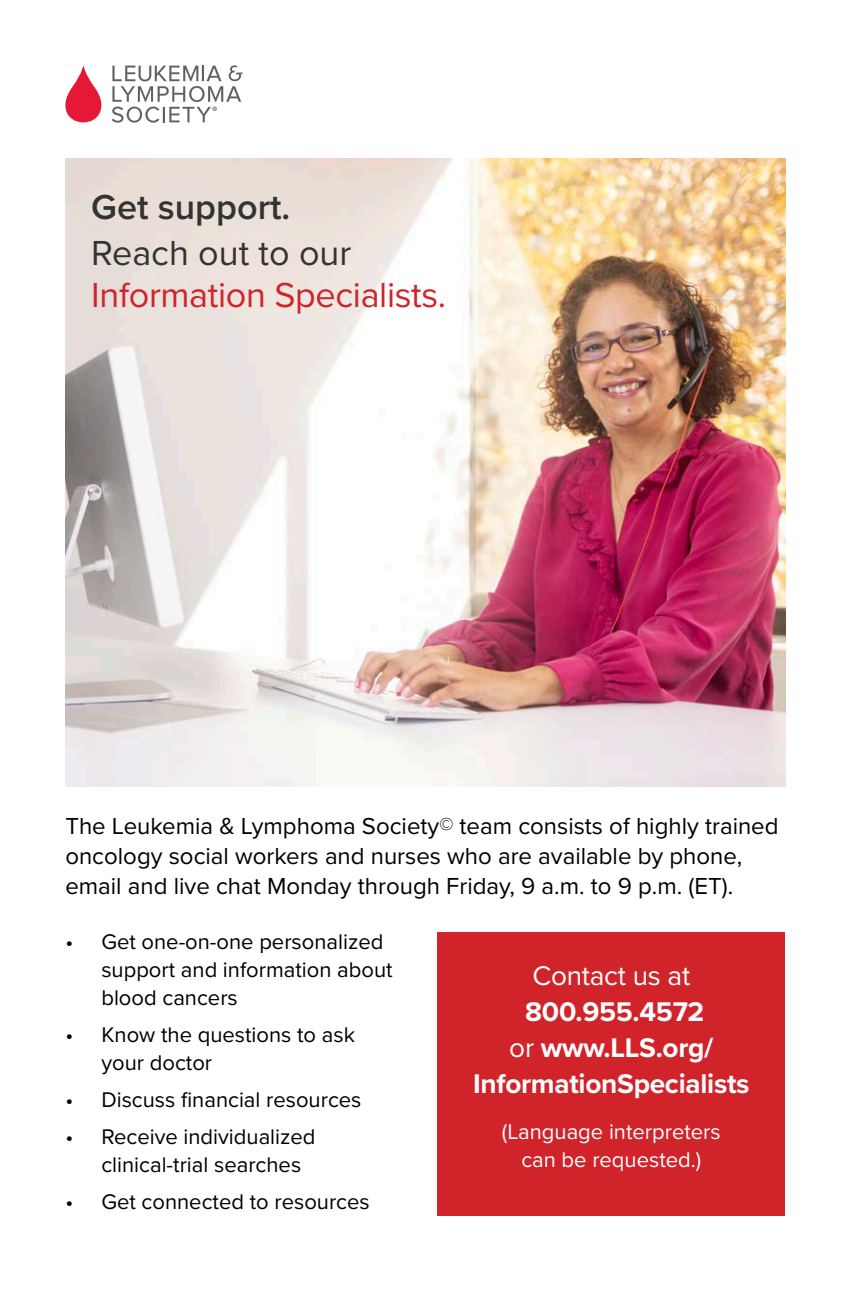
<style>
.page{position:relative;width:864px;height:1296px;background:#fff}
.page>*{position:absolute;margin:0;border:0;box-sizing:border-box;transform-origin:0 0}
.t1{font:36px "Proxima Nova";letter-spacing:-.01em;color:#d1232a}
.t2{font:36px "Proxima Nova";color:#323332}
.t3{font:600 36px "Proxima Nova";color:#323332}
.t4{font:700 28px/36px "Proxima Nova";letter-spacing:-.01em;color:#fff;text-align:center}
.t5{font:24px/30px "Proxima Nova";color:#000}
.t6{font:22px/28px "Proxima Nova";color:#000}
.t7{font:22px/28px "Proxima Nova";color:#fff;text-align:center}
.s1{font-weight:400}
</style>
<div class="page">
<img style="left:65px;top:158px;width:720px;height:628px">
<div style="left:437px;top:932px;width:348px;height:283px;background:#d1232a"></div>
<svg style="left:65px;top:65px;width:178px;height:58px"></svg>
<p class="t3" style="left:91px;top:180px;width:201px">Get support.</p>
<p class="t2" style="left:91px;top:226px;width:262px">Reach out to our</p>
<p class="t1" style="left:91px;top:268px;width:356px">Information Specialists.</p>
<p class="t5" style="left:65px;top:810px;width:715px">The Leukemia &amp; Lymphoma Society<sup>©</sup> team consists of highly trained oncology social workers and nurses who are available by phone, email and live chat Monday through Friday, 9 a.m. to 9 p.m. (ET).</p>
<p class="t6" style="left:101px;top:927px;width:293px;text-indent:-36px">• Get one-on-one personalized support and information about blood cancers</p>
<p class="t6" style="left:101px;top:1020px;width:255px;text-indent:-36px">• Know the questions to ask your doctor</p>
<p class="t6" style="left:65px;top:1085px;width:298px">• Discuss financial resources</p>
<p class="t6" style="left:101px;top:1122px;width:216px;text-indent:-36px">• Receive individualized clinical-trial searches</p>
<p class="t6" style="left:65px;top:1187px;width:306px">• Get connected to resources</p>
<p class="t4" style="left:473px;top:957px;width:278px"><span class="s1">Contact us at<br></span>800.955.4572<br><span class="s1">or</span> www.LLS.org/<br>InformationSpecialists</p>
<p class="t7" style="left:502px;top:1116px;width:220px">(Language interpreters can be requested.)</p>
</div>
